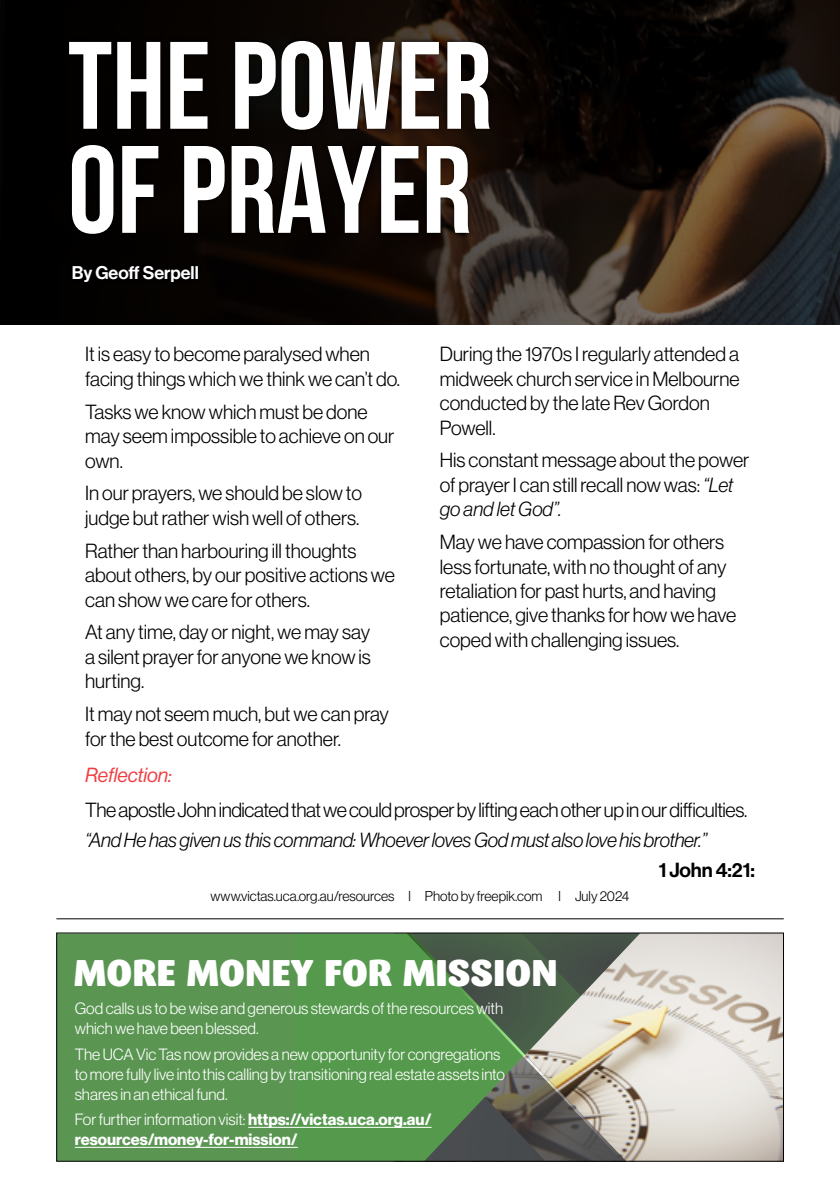
<style>
.page{position:relative;width:840px;height:1191px;background:#fff}
.page>*{position:absolute;margin:0;border:0;box-sizing:border-box;transform-origin:0 0}
.t1{font:700 124px/104px "Bebas Neue";color:#fff}
.t2{font:900 37px "Sari";color:#fff}
.t3{font:20px/24.4px "N Haas Grotesk DS Pro 45 Lt";color:#000}
.t4{font:20px "N Haas Grotesk DS Pro 46 Lt It";letter-spacing:-.01em;color:#000}
.t5{font:20px "N Haas Grotesk DS Pro 45 Lt";letter-spacing:-.02em;color:#000}
.t6{font:20px "N Haas Grotesk DS Pro 56 It";color:#ef3e42}
.t7{font:20px "N Haas Grotesk DS Pro 65 Md";letter-spacing:-.01em;color:#000}
.t8{font:18px "N Haas Grotesk DS Pro 65 Md";color:#fff}
.t9{font:16px/20px "N Haas Grotesk DS Pro 45 Lt";color:#fff}
.t10{font:16px "N Haas Grotesk DS Pro 75 Bd";color:#fff}
.t11{font:14px "N Haas Grotesk DS Pro 45 Lt";color:#000}
.s1{font-family:"N Haas Grotesk DS Pro 46 Lt It"}
.s2{font-family:"N Haas Grotesk DS Pro 75 Bd"}
</style>
<div class="page">
<img style="left:0;top:0;width:839px;height:325px">
<div style="left:66px;top:37px;width:427px;height:201px;background:#000"></div>
<div style="left:70px;top:261px;width:131px;height:24px;background:#000"></div>
<div style="left:58px;top:934px;width:238px;height:225px;background:#5a9652"></div>
<div style="left:296px;top:934px;width:9px;height:225px;background:#54994c"></div>
<div style="left:305px;top:934px;width:9px;height:225px;background:#54994c"></div>
<div style="left:314px;top:934px;width:10px;height:225px;background:#54994c"></div>
<div style="left:324px;top:934px;width:9px;height:225px;background:#54994c"></div>
<div style="left:333px;top:934px;width:9px;height:225px;background:#54994c"></div>
<div style="left:342px;top:934px;width:9px;height:225px;background:#54994c"></div>
<div style="left:351px;top:934px;width:9px;height:225px;background:#54994c"></div>
<div style="left:360px;top:934px;width:10px;height:225px;background:#54994c"></div>
<div style="left:370px;top:934px;width:9px;height:225px;background:#54994c"></div>
<div style="left:379px;top:934px;width:9px;height:225px;background:#54994c"></div>
<div style="left:388px;top:934px;width:9px;height:225px;background:#54994c"></div>
<div style="left:397px;top:934px;width:10px;height:225px;background:#54994c"></div>
<div style="left:407px;top:934px;width:9px;height:225px;background:#54994c"></div>
<div style="left:416px;top:934px;width:9px;height:225px;background:#54994c"></div>
<svg style="left:425px;top:934px;width:9px;height:225px;background:#52914b"></svg>
<svg style="left:434px;top:934px;width:9px;height:225px;background:#518b4b"></svg>
<svg style="left:443px;top:934px;width:10px;height:225px;background:#50854b"></svg>
<svg style="left:453px;top:934px;width:9px;height:225px;background:#4f7e4b"></svg>
<svg style="left:462px;top:934px;width:9px;height:225px;background:#4e784b"></svg>
<svg style="left:471px;top:934px;width:9px;height:225px;background:#4d724b"></svg>
<svg style="left:480px;top:934px;width:10px;height:225px;background:#4c6c4b"></svg>
<svg style="left:490px;top:934px;width:9px;height:225px;background:#4e694c"></svg>
<svg style="left:499px;top:934px;width:9px;height:225px;background:#51664d"></svg>
<svg style="left:508px;top:934px;width:9px;height:225px;background:#4f5f4b"></svg>
<svg style="left:517px;top:934px;width:10px;height:225px;background:#535e4f"></svg>
<svg style="left:527px;top:934px;width:9px;height:225px;background:#576052"></svg>
<svg style="left:536px;top:934px;width:245px;height:225px;background:#c3c0b6"></svg>
<div style="left:56px;top:932px;width:727px;height:229px;border:1px solid #000"></div>
<hr style="left:248px;top:1127px;width:183px;height:1px;background:#fff">
<hr style="left:75px;top:1147px;width:223px;height:1px;background:#fff">
<hr style="left:56px;top:918px;width:727px;height:1px;background:#000">
<h1 class="t1" style="left:68px;top:32px;width:425px">THE POWER<br>OF PRAYER</h1>
<p class="t8" style="left:72px;top:262px;width:128px">By Geoff Serpell</p>
<p class="t3" style="left:85px;top:342px;width:316px">It is easy to become paralysed when facing things which we think we can’t do.</p>
<p class="t3" style="left:85px;top:399px;width:310px">Tasks we know which must be done may seem impossible to achieve on our own.</p>
<p class="t3" style="left:85px;top:481px;width:278px">In our prayers, we should be slow to judge but rather wish well of others.</p>
<p class="t3" style="left:85px;top:538px;width:311px">Rather than harbouring ill thoughts about others, by our positive actions we can show we care for others.</p>
<p class="t3" style="left:85px;top:620px;width:287px;text-align:justify">At any time, day or night, we may say a silent prayer for anyone we know is hurting.</p>
<p class="t3" style="left:85px;top:702px;width:305px">It may not seem much, but we can pray for the best outcome for another.</p>
<p class="t3" style="left:439px;top:342px;width:301px">During the 1970s I regularly attended a midweek church service in Melbourne conducted by the late Rev Gordon<br>Powell.</p>
<p class="t3" style="left:439px;top:448px;width:311px">His constant message about the power of prayer I can still recall now was: <span class="s1">“Let</span></p>
<p class="t4" style="left:439px;top:498px;width:123px">go and let God”.</p>
<p class="t3" style="left:439px;top:530px;width:298px">May we have compassion for others less fortunate, with no thought of any retaliation for past hurts, and having patience, give thanks for how we have coped with challenging issues.</p>
<p class="t6" style="left:85px;top:763px;width:88px">Reflection:</p>
<p class="t5" style="left:85px;top:799px;width:663px">The apostle John indicated that we could prosper by lifting each other up in our difficulties.</p>
<p class="t4" style="left:85px;top:829px;width:623px">“And He has given us this command: Whoever loves God must also love his brother.”</p>
<p class="t7" style="left:658px;top:858px;width:98px">1 John 4:21:</p>
<p class="t11" style="left:210px;top:888px;width:420px">www.victas.uca.org.au/resources l Photo by freepik.com l July 2024</p>
<h2 class="t2" style="left:74px;top:950px;width:485px">MORE MONEY FOR MISSION</h2>
<p class="t9" style="left:75px;top:998px;width:429px">God calls us to be wise and generous stewards of the resources with which we have been blessed.</p>
<p class="t9" style="left:75px;top:1044px;width:431px">The UCA Vic Tas now provides a new opportunity for congregations to more fully live into this calling by transitioning real estate assets into shares in an ethical fund.</p>
<p class="t9" style="left:75px;top:1109px;width:358px">For further information visit: <span class="s2">https://victas.uca.org.au/</span></p>
<p class="t10" style="left:75px;top:1130px;width:224px">resources/money-for-mission/</p>
</div>
